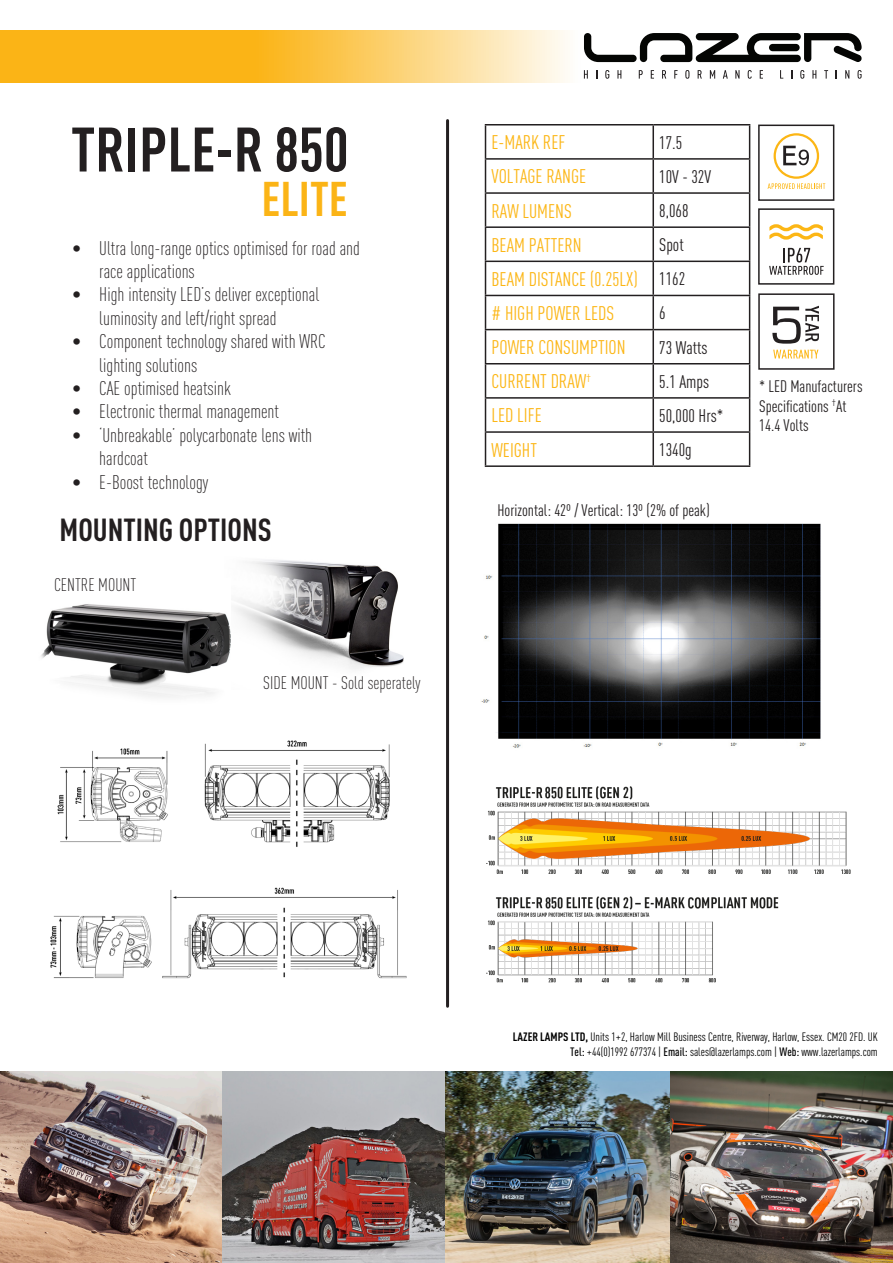
<style>
.page{position:relative;width:893px;height:1263px;background:#fff}
.page>*{position:absolute;margin:0;border:0;box-sizing:border-box;transform-origin:0 0}
.t1{font:700 condensed 61.8px "DINOT";color:#231f20}
.t2{font:700 condensed 48px "DINOT";color:#fbb416}
.t3{font:700 condensed 31.5px "DINOT";color:#231f20}
.t4{font:300 condensed 19.5px/23.4px "DINOT";color:#231f20}
.t5{font:condensed 19.5px "DINOT";color:#fcb615}
.t6{font:condensed 18px "DINOT";color:#231f20}
.t7{font:300 condensed 18px "DINOT";color:#231f20}
.t8{font:condensed 16.5px/19.8px "DINOT";color:#231f20}
.t9{font:condensed 12px "DINOT";color:#000001}
.s1{font-weight:700}
.s2{font-weight:500}
</style>
<div class="page">
<svg style="left:621px;top:33px;width:241px;height:29px"></svg>
<svg style="left:639px;top:70px;width:4px;height:9px"></svg>
<svg style="left:651px;top:70px;width:3px;height:9px"></svg>
<svg style="left:662px;top:70px;width:4px;height:9px"></svg>
<svg style="left:674px;top:70px;width:4px;height:9px"></svg>
<svg style="left:685px;top:70px;width:4px;height:9px"></svg>
<svg style="left:698px;top:70px;width:4px;height:9px"></svg>
<svg style="left:710px;top:70px;width:5px;height:9px"></svg>
<svg style="left:723px;top:70px;width:5px;height:9px"></svg>
<svg style="left:735px;top:70px;width:4px;height:9px"></svg>
<svg style="left:748px;top:70px;width:4px;height:9px"></svg>
<svg style="left:760px;top:70px;width:3px;height:9px"></svg>
<svg style="left:780px;top:70px;width:3px;height:9px"></svg>
<svg style="left:800px;top:70px;width:4px;height:9px"></svg>
<svg style="left:812px;top:70px;width:4px;height:9px"></svg>
<svg style="left:824px;top:70px;width:4px;height:9px"></svg>
<svg style="left:845px;top:70px;width:4px;height:9px"></svg>
<svg style="left:857px;top:70px;width:5px;height:9px"></svg>
<svg style="left:0;top:30px;width:621px;height:53px;background:#f8c85c"></svg>
<img style="left:50px;top:740px;width:357px;height:239px">
<img style="left:235px;top:560px;width:169px;height:109px">
<img style="left:41px;top:604px;width:190px;height:94px">
<hr style="left:485px;top:124px;width:168px;height:1px;background:#231f20">
<hr style="left:485px;top:125px;width:1px;height:33px;background:#231f20">
<hr style="left:653px;top:124px;width:97px;height:1px;background:#231f20">
<hr style="left:652px;top:125px;width:2px;height:33px;background:#231f20">
<hr style="left:749px;top:125px;width:1px;height:33px;background:#231f20">
<hr style="left:485px;top:158px;width:168px;height:2px;background:#231f20">
<hr style="left:485px;top:160px;width:1px;height:32px;background:#231f20">
<hr style="left:653px;top:158px;width:97px;height:2px;background:#231f20">
<hr style="left:652px;top:160px;width:2px;height:32px;background:#231f20">
<hr style="left:749px;top:160px;width:1px;height:32px;background:#231f20">
<hr style="left:485px;top:192px;width:168px;height:2px;background:#231f20">
<hr style="left:485px;top:194px;width:1px;height:32px;background:#231f20">
<hr style="left:653px;top:192px;width:97px;height:2px;background:#231f20">
<hr style="left:652px;top:194px;width:2px;height:32px;background:#231f20">
<hr style="left:749px;top:194px;width:1px;height:32px;background:#231f20">
<hr style="left:485px;top:226px;width:168px;height:2px;background:#231f20">
<hr style="left:485px;top:228px;width:1px;height:33px;background:#231f20">
<hr style="left:653px;top:226px;width:97px;height:2px;background:#231f20">
<hr style="left:652px;top:228px;width:2px;height:33px;background:#231f20">
<hr style="left:749px;top:228px;width:1px;height:33px;background:#231f20">
<hr style="left:485px;top:261px;width:168px;height:1px;background:#231f20">
<hr style="left:485px;top:262px;width:1px;height:33px;background:#231f20">
<hr style="left:653px;top:261px;width:97px;height:1px;background:#231f20">
<hr style="left:652px;top:262px;width:2px;height:33px;background:#231f20">
<hr style="left:749px;top:262px;width:1px;height:33px;background:#231f20">
<hr style="left:485px;top:295px;width:168px;height:1px;background:#231f20">
<hr style="left:485px;top:296px;width:1px;height:33px;background:#231f20">
<hr style="left:653px;top:295px;width:97px;height:1px;background:#231f20">
<hr style="left:652px;top:296px;width:2px;height:33px;background:#231f20">
<hr style="left:749px;top:296px;width:1px;height:33px;background:#231f20">
<hr style="left:485px;top:329px;width:168px;height:1px;background:#231f20">
<hr style="left:485px;top:330px;width:1px;height:33px;background:#231f20">
<hr style="left:653px;top:329px;width:97px;height:1px;background:#231f20">
<hr style="left:652px;top:330px;width:2px;height:33px;background:#231f20">
<hr style="left:749px;top:330px;width:1px;height:33px;background:#231f20">
<hr style="left:485px;top:363px;width:168px;height:1px;background:#231f20">
<hr style="left:485px;top:364px;width:1px;height:33px;background:#231f20">
<hr style="left:653px;top:363px;width:97px;height:1px;background:#231f20">
<hr style="left:652px;top:364px;width:2px;height:33px;background:#231f20">
<hr style="left:749px;top:364px;width:1px;height:33px;background:#231f20">
<hr style="left:485px;top:397px;width:168px;height:2px;background:#231f20">
<hr style="left:485px;top:399px;width:1px;height:32px;background:#231f20">
<hr style="left:653px;top:397px;width:97px;height:2px;background:#231f20">
<hr style="left:652px;top:399px;width:2px;height:32px;background:#231f20">
<hr style="left:749px;top:399px;width:1px;height:32px;background:#231f20">
<hr style="left:485px;top:431px;width:168px;height:2px;background:#231f20">
<hr style="left:485px;top:433px;width:1px;height:32px;background:#231f20">
<hr style="left:653px;top:431px;width:97px;height:2px;background:#231f20">
<hr style="left:652px;top:433px;width:2px;height:32px;background:#231f20">
<hr style="left:749px;top:433px;width:1px;height:32px;background:#231f20">
<hr style="left:485px;top:465px;width:168px;height:2px;background:#231f20">
<hr style="left:653px;top:465px;width:97px;height:2px;background:#231f20">
<svg style="left:768px;top:133px;width:57px;height:56px"></svg>
<div style="left:758px;top:125px;width:76px;height:76px;border:2px solid #231f20"></div>
<svg style="left:773px;top:350px;width:45px;height:8px"></svg>
<svg style="left:772px;top:306px;width:47px;height:38px"></svg>
<div style="left:758px;top:293px;width:76px;height:77px;border:2px solid #231f20"></div>
<svg style="left:769px;top:224px;width:54px;height:16px"></svg>
<svg style="left:769px;top:248px;width:55px;height:27px"></svg>
<div style="left:758px;top:208px;width:76px;height:77px;border:2px solid #231f20"></div>
<img style="left:486px;top:786px;width:365px;height:197px">
<img style="left:481px;top:523px;width:340px;height:225px">
<hr style="left:446px;top:121px;width:3px;height:885px;background:#231f20">
<img style="left:0;top:1072px;width:223px;height:191px">
<img style="left:223px;top:1072px;width:223px;height:191px">
<img style="left:669px;top:1072px;width:224px;height:191px">
<img style="left:446px;top:1072px;width:223px;height:191px">
<p class="t1" style="left:71px;top:112px;width:279px">TRIPLE-R 850</p>
<p class="t2" style="left:261px;top:170px;width:88px">ELITE</p>
<p class="t4" style="left:99px;top:236px;width:262px;text-indent:-27px">• Ultra long-range optics optimised for road and race applications</p>
<p class="t4" style="left:99px;top:283px;width:221px;text-indent:-27px">• High intensity LED’s deliver exceptional luminosity and left/right spread</p>
<p class="t4" style="left:99px;top:330px;width:228px;text-indent:-27px">• Component technology shared with WRC lighting solutions</p>
<p class="t4" style="left:72px;top:377px;width:160px">• CAE optimised heatsink</p>
<p class="t4" style="left:72px;top:400px;width:208px">• Electronic thermal management</p>
<p class="t4" style="left:99px;top:423px;width:214px;text-indent:-27px">• ‘Unbreakable’ polycarbonate lens with hardcoat</p>
<p class="t4" style="left:72px;top:470px;width:138px">• E-Boost technology</p>
<p class="t3" style="left:60px;top:511px;width:214px">MOUNTING OPTIONS</p>
<p class="t7" style="left:54px;top:574px;width:84px">CENTRE MOUNT</p>
<p class="t7" style="left:263px;top:672px;width:159px">SIDE MOUNT - Sold seperately</p>
<p class="t5" style="left:491px;top:131px;width:75px">E-MARK REF</p>
<p class="t6" style="left:659px;top:132px;width:25px">17.5</p>
<p class="t5" style="left:491px;top:165px;width:96px">VOLTAGE RANGE</p>
<p class="t6" style="left:659px;top:166px;width:53px">10V - 32V</p>
<p class="t5" style="left:491px;top:199px;width:82px">RAW LUMENS</p>
<p class="t6" style="left:659px;top:200px;width:31px">8,068</p>
<p class="t5" style="left:491px;top:233px;width:92px">BEAM PATTERN</p>
<p class="t6" style="left:659px;top:234px;width:26px">Spot</p>
<p class="t5" style="left:491px;top:268px;width:148px">BEAM DISTANCE (0.25LX)</p>
<p class="t6" style="left:659px;top:268px;width:27px">1162</p>
<p class="t5" style="left:491px;top:302px;width:124px"># HIGH POWER LEDS</p>
<p class="t6" style="left:659px;top:303px;width:8px">6</p>
<p class="t5" style="left:491px;top:336px;width:136px">POWER CONSUMPTION</p>
<p class="t6" style="left:659px;top:337px;width:50px">73 Watts</p>
<p class="t5" style="left:491px;top:370px;width:101px">CURRENT DRAW<sup>†</sup></p>
<p class="t6" style="left:659px;top:371px;width:51px">5.1 Amps</p>
<p class="t5" style="left:491px;top:404px;width:52px">LED LIFE</p>
<p class="t6" style="left:659px;top:405px;width:66px">50,000 Hrs*</p>
<p class="t5" style="left:491px;top:438px;width:47px">WEIGHT</p>
<p class="t6" style="left:659px;top:439px;width:34px">1340g</p>
<p class="t8" style="left:497px;top:500px;width:214px">Horizontal: 42º / Vertical: 13º (2% of peak)</p>
<p class="t8" style="left:759px;top:376px;width:105px">* LED Manufacturers<br>Specifications <sup>†</sup>At<br>14.4 Volts</p>
<p class="t9" style="left:513px;top:1030px;width:366px"><span class="s1">LAZER LAMPS LTD,</span> Units 1+2, Harlow Mill Business Centre, Riverway, Harlow, Essex. CM20 2FD. UK</p>
<p class="t9" style="left:570px;top:1044px;width:309px"><span class="s2">Tel:</span> +44(0)1992 677374 | <span class="s2">Email:</span> sales@lazerlamps.com | <span class="s2">Web:</span> www.lazerlamps.com</p>
</div>
